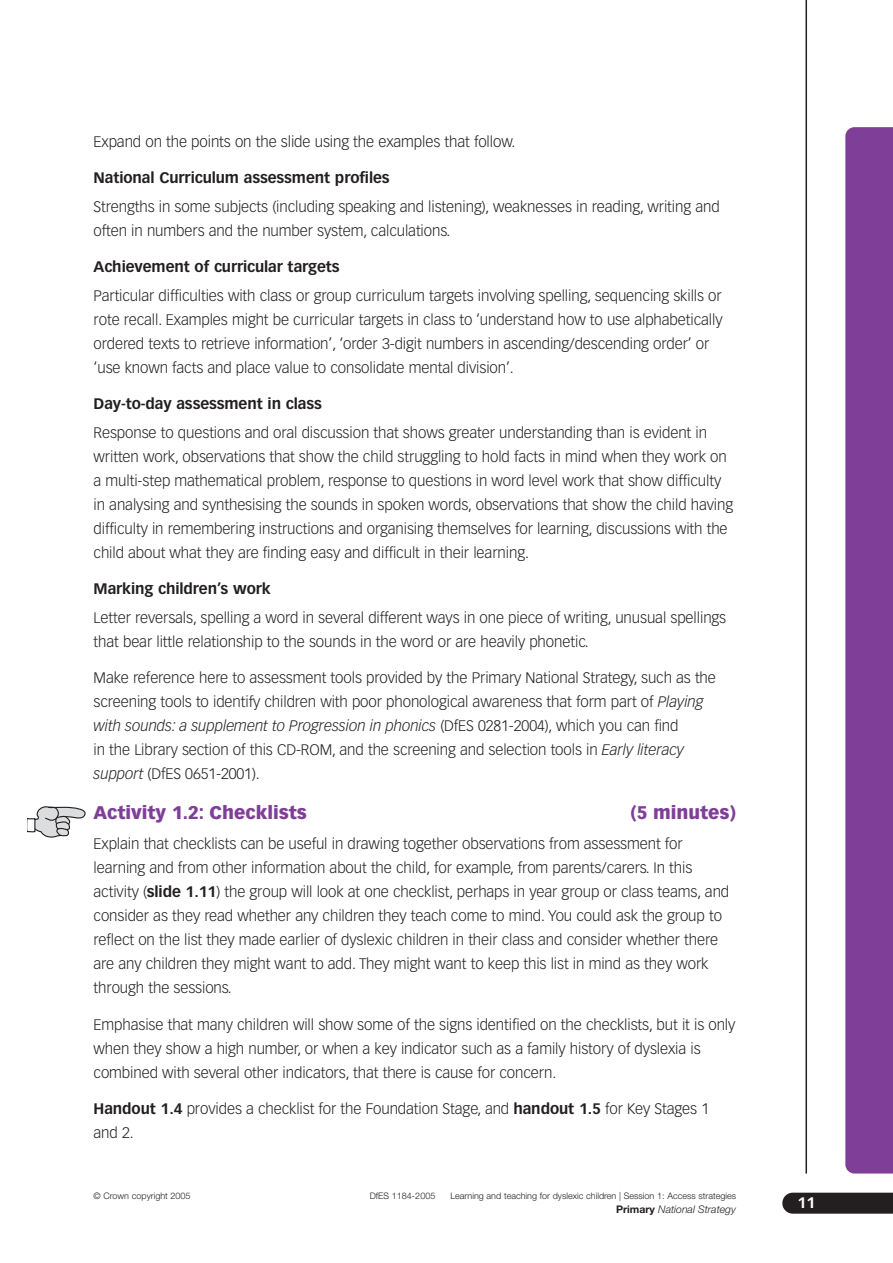
<style>
.page{position:relative;width:893px;height:1263px;background:#fff}
.page>*{position:absolute;margin:0;border:0;box-sizing:border-box;transform-origin:0 0}
.t1{font:900 18px "Vectora LH";color:#7f3f98}
.t2{font:300 15px/24px "Vectora LH";letter-spacing:-.005em;color:#231f20}
.t3{font:700 15px "Vectora LH";letter-spacing:-.005em;color:#231f20}
.t4{font:700 15px "Vectora LH";color:#fff}
.t5{font:italic 300 10.5px "Helvetica Neue LT";color:#231f20}
.t6{font:300 9px "Helvetica Neue LT";color:#231f20}
.s1{font-style:italic}
.s2{font-weight:700}
.s3{font-weight:700;font-style:normal}
</style>
<div class="page">
<hr style="left:805px;top:0;width:2px;height:1174px;background:#231f20">
<svg style="left:782px;top:1193px;width:110px;height:21px;background:#2b2728"></svg>
<div style="left:845px;top:127px;width:47px;height:1047px;background:#7f3f98"></div>
<svg style="left:27px;top:806px;width:59px;height:32px"></svg>
<p class="t2" style="left:94px;top:130px;width:423px">Expand on the points on the slide using the examples that follow.</p>
<p class="t3" style="left:94px;top:172px;width:297px">National Curriculum assessment profiles</p>
<p class="t2" style="left:94px;top:195px;width:627px">Strengths in some subjects (including speaking and listening), weaknesses in reading, writing and often in numbers and the number system, calculations.</p>
<p class="t3" style="left:94px;top:261px;width:247px">Achievement of curricular targets</p>
<p class="t2" style="left:94px;top:284px;width:630px">Particular difficulties with class or group curriculum targets involving spelling, sequencing skills or rote recall. Examples might be curricular targets in class to ‘understand how to use alphabetically ordered texts to retrieve information’, ‘order 3-digit numbers in ascending/descending order’ or ‘use known facts and place value to consolidate mental division’.</p>
<p class="t3" style="left:94px;top:398px;width:230px">Day-to-day assessment in class</p>
<p class="t2" style="left:94px;top:421px;width:641px">Response to questions and oral discussion that shows greater understanding than is evident in written work, observations that show the child struggling to hold facts in mind when they work on a multi-step mathematical problem, response to questions in word level work that show difficulty in analysing and synthesising the sounds in spoken words, observations that show the child having difficulty in remembering instructions and organising themselves for learning, discussions with the child about what they are finding easy and difficult in their learning.</p>
<p class="t3" style="left:94px;top:583px;width:178px">Marking children’s work</p>
<p class="t2" style="left:94px;top:606px;width:634px">Letter reversals, spelling a word in several different ways in one piece of writing, unusual spellings that bear little relationship to the sounds in the word or are heavily phonetic.</p>
<p class="t2" style="left:94px;top:667px;width:624px">Make reference here to assessment tools provided by the Primary National Strategy, such as the screening tools to identify children with poor phonological awareness that form part of <span class="s1">Playing with sounds: a supplement to Progression in phonics</span> (DfES 0281-2004), which you can find<br>in the Library section of this CD-ROM, and the screening and selection tools in <span class="s1">Early literacy support</span> (DfES 0651-2001).</p>
<p class="t1" style="left:94px;top:805px;width:215px">Activity 1.2: Checklists</p>
<p class="t1" style="left:630px;top:805px;width:107px">(5 minutes)</p>
<p class="t2" style="left:94px;top:833px;width:637px">Explain that checklists can be useful in drawing together observations from assessment for learning and from other information about the child, for example, from parents/carers. In this activity (<span class="s2">slide 1.11</span>) the group will look at one checklist, perhaps in year group or class teams, and consider as they read whether any children they teach come to mind. You could ask the group to reflect on the list they made earlier of dyslexic children in their class and consider whether there are any children they might want to add. They might want to keep this list in mind as they work through the sessions.</p>
<p class="t2" style="left:94px;top:1013px;width:643px">Emphasise that many children will show some of the signs identified on the checklists, but it is only when they show a high number, or when a key indicator such as a family history of dyslexia is combined with several other indicators, that there is cause for concern.</p>
<p class="t2" style="left:94px;top:1098px;width:617px"><span class="s2">Handout 1.4</span> provides a checklist for the Foundation Stage, and <span class="s2">handout 1.5</span> for Key Stages 1 and 2.</p>
<p class="t6" style="left:94px;top:1193px;width:98px">© Crown copyright 2005</p>
<p class="t6" style="left:370px;top:1193px;width:67px">DfES 1184-2005</p>
<p class="t6" style="left:450px;top:1193px;width:287px">Learning and teaching for dyslexic children | Session 1: Access strategies</p>
<p class="t5" style="left:616px;top:1206px;width:121px"><span class="s3">Primary</span> National Strategy</p>
<p class="t4" style="left:797px;top:1196px;width:19px">11</p>
</div>
